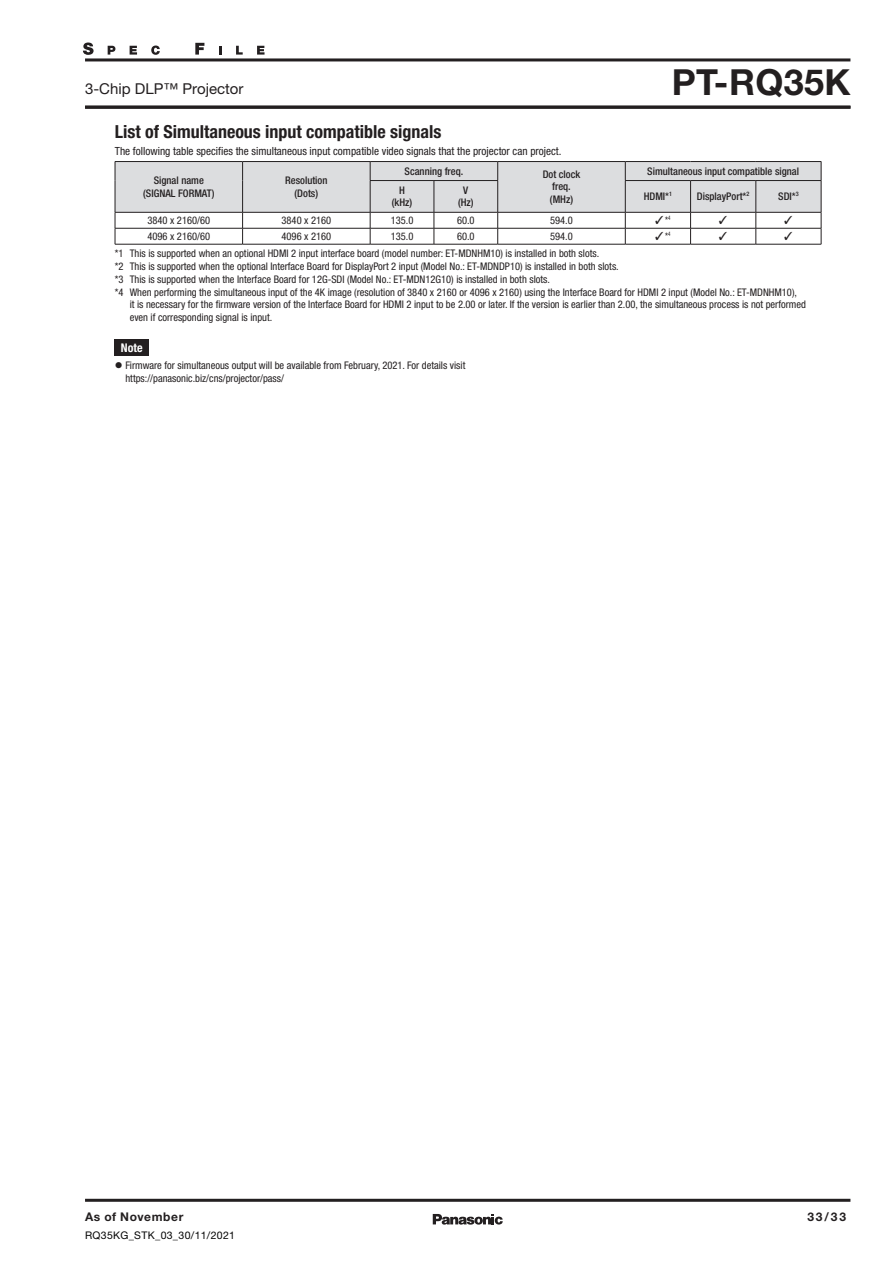
<style>
.page{position:relative;width:893px;height:1263px;background:#fff}
.page>*{position:absolute;margin:0;border:0;box-sizing:border-box;transform-origin:0 0}
.t1{font:700 36px "Helvetica Neue LT Std";letter-spacing:.01em;color:#231f20}
.t2{font:700 condensed 18px "Helvetica Neue LT Std";color:#231f20}
.t3{font:15px "Helvetica Neue LT Std";color:#231f20}
.t4{font:700 12px "Helvetica Neue LT Std";letter-spacing:.05em;color:#231f20}
.t5{font:700 condensed 12px "Helvetica Neue LT Std";color:#fff}
.t6{font:condensed 11.25px "Helvetica Neue LT Std";color:#231f20}
.t7{font:11.25px "MS P Gothic";color:#231f20}
.t8{font:condensed 10.5px/12.8px "Helvetica Neue LT Std";color:#231f20}
.t9{font:500 condensed 10.5px/12.8px "Helvetica Neue LT Std";color:#231f20;text-align:center}
.t10{font:10.5px "Helvetica Neue LT Std";letter-spacing:.03em;color:#030303}
.s1{font-family:"Helvetica Neue LT Std";font-stretch:condensed;font-size:10.5px}
</style>
<div class="page">
<hr style="left:625px;top:244px;width:66px;height:1px;background:#231f20">
<hr style="left:691px;top:244px;width:65px;height:1px;background:#231f20">
<hr style="left:115px;top:161px;width:128px;height:1px;background:#231f20">
<hr style="left:243px;top:161px;width:127px;height:1px;background:#231f20">
<hr style="left:370px;top:161px;width:64px;height:1px;background:#231f20">
<hr style="left:434px;top:161px;width:64px;height:1px;background:#231f20">
<hr style="left:498px;top:161px;width:127px;height:1px;background:#231f20">
<hr style="left:625px;top:161px;width:66px;height:1px;background:#231f20">
<hr style="left:691px;top:161px;width:65px;height:1px;background:#231f20">
<hr style="left:756px;top:161px;width:65px;height:1px;background:#231f20">
<svg style="left:115px;top:162px;width:707px;height:82px"></svg>
<hr style="left:625px;top:180px;width:66px;height:1px;background:#231f20">
<hr style="left:625px;top:181px;width:1px;height:31px;background:#231f20">
<hr style="left:691px;top:180px;width:65px;height:1px;background:#231f20">
<hr style="left:690px;top:181px;width:1px;height:31px;background:#231f20">
<hr style="left:756px;top:180px;width:65px;height:1px;background:#231f20">
<hr style="left:756px;top:181px;width:1px;height:31px;background:#231f20">
<hr style="left:821px;top:181px;width:1px;height:31px;background:#231f20">
<hr style="left:625px;top:212px;width:66px;height:1px;background:#231f20">
<hr style="left:691px;top:212px;width:65px;height:1px;background:#231f20">
<hr style="left:756px;top:212px;width:65px;height:1px;background:#231f20">
<hr style="left:115px;top:244px;width:128px;height:1px;background:#231f20">
<hr style="left:243px;top:244px;width:127px;height:1px;background:#231f20">
<hr style="left:370px;top:244px;width:64px;height:1px;background:#231f20">
<hr style="left:434px;top:244px;width:64px;height:1px;background:#231f20">
<hr style="left:498px;top:244px;width:127px;height:1px;background:#231f20">
<hr style="left:756px;top:244px;width:65px;height:1px;background:#231f20">
<div style="left:115px;top:340px;width:34px;height:16px;background:#231f20"></div>
<hr style="left:85px;top:1199px;width:765px;height:3px;background:#231f20">
<svg style="left:83px;top:43px;width:11px;height:12px"></svg>
<svg style="left:108px;top:46px;width:7px;height:9px"></svg>
<svg style="left:130px;top:46px;width:7px;height:9px"></svg>
<svg style="left:151px;top:46px;width:9px;height:9px"></svg>
<svg style="left:195px;top:43px;width:9px;height:12px"></svg>
<svg style="left:219px;top:46px;width:2px;height:9px"></svg>
<svg style="left:236px;top:46px;width:7px;height:9px"></svg>
<svg style="left:257px;top:46px;width:8px;height:9px"></svg>
<hr style="left:85px;top:58px;width:765px;height:3px;background:#231f20">
<hr style="left:85px;top:106px;width:765px;height:3px;background:#231f20">
<svg style="left:433px;top:1214px;width:70px;height:10px"></svg>
<h3 class="t3" style="left:85px;top:80px;width:160px">3-Chip DLP™ Projector</h3>
<h1 class="t1" style="left:672px;top:60px;width:180px">PT-RQ35K</h1>
<h2 class="t2" style="left:115px;top:121px;width:328px">List of Simultaneous input compatible signals</h2>
<p class="t6" style="left:115px;top:145px;width:448px">The following table specifies the simultaneous input compatible video signals that the projector can project.</p>
<p class="t9" style="left:143px;top:174px;width:73px">Signal name (SIGNAL FORMAT)</p>
<p class="t9" style="left:285px;top:174px;width:44px">Resolution (Dots)</p>
<p class="t9" style="left:405px;top:164px;width:60px">Scanning freq.</p>
<p class="t9" style="left:543px;top:167px;width:39px">Dot clock freq. (MHz)</p>
<p class="t9" style="left:647px;top:164px;width:153px">Simultaneous input compatible signal</p>
<p class="t9" style="left:392px;top:183px;width:22px">H (kHz)</p>
<p class="t9" style="left:458px;top:183px;width:17px">V (Hz)</p>
<p class="t9" style="left:644px;top:190px;width:30px">HDMI*<sup>1</sup></p>
<p class="t9" style="left:697px;top:190px;width:54px">DisplayPort*<sup>2</sup></p>
<p class="t9" style="left:778px;top:190px;width:22px">SDI*<sup>3</sup></p>
<p class="t8" style="left:147px;top:214px;width:64px">3840 x 2160/60</p>
<p class="t8" style="left:282px;top:214px;width:51px">3840 x 2160</p>
<p class="t8" style="left:391px;top:214px;width:24px">135.0</p>
<p class="t8" style="left:457px;top:214px;width:19px">60.0</p>
<p class="t8" style="left:550px;top:214px;width:24px">594.0</p>
<p class="t7" style="left:654px;top:215px;width:18px">✓<span class="s1">*</span><sup>4</sup></p>
<p class="t7" style="left:718px;top:215px;width:13px">✓</p>
<p class="t7" style="left:783px;top:215px;width:13px">✓</p>
<p class="t8" style="left:147px;top:230px;width:64px">4096 x 2160/60</p>
<p class="t8" style="left:282px;top:230px;width:51px">4096 x 2160</p>
<p class="t8" style="left:391px;top:230px;width:24px">135.0</p>
<p class="t8" style="left:457px;top:230px;width:19px">60.0</p>
<p class="t8" style="left:550px;top:230px;width:24px">594.0</p>
<p class="t7" style="left:654px;top:231px;width:18px">✓<span class="s1">*</span><sup>4</sup></p>
<p class="t7" style="left:718px;top:231px;width:13px">✓</p>
<p class="t7" style="left:783px;top:231px;width:13px">✓</p>
<p class="t8" style="left:115px;top:247px;width:486px">*1 This is supported when an optional HDMI 2 input interface board (model number: ET-MDNHM10) is installed in both slots.</p>
<p class="t8" style="left:115px;top:260px;width:505px">*2 This is supported when the optional Interface Board for DisplayPort 2 input (Model No.: ET-MDNDP10) is installed in both slots.</p>
<p class="t8" style="left:115px;top:273px;width:437px">*3 This is supported when the Interface Board for 12G-SDI (Model No.: ET‑MDN12G10) is installed in both slots.</p>
<p class="t8" style="left:115px;top:285px;width:684px">*4 When performing the simultaneous input of the 4K image (resolution of 3840 x 2160 or 4096 x 2160) using the Interface Board for HDMI 2 input (Model No.: ET-MDNHM10),</p>
<p class="t8" style="left:130px;top:298px;width:678px">it is necessary for the firmware version of the Interface Board for HDMI 2 input to be 2.00 or later. If the version is earlier than 2.00, the simultaneous process is not performed</p>
<p class="t8" style="left:130px;top:311px;width:144px">even if corresponding signal is input.</p>
<p class="t5" style="left:121px;top:340px;width:23px">Note</p>
<p class="t8" style="left:125px;top:359px;width:341px">Firmware for simultaneous output will be available from February, 2021. For details visit https://panasonic.biz/cns/projector/pass/</p>
<p class="t4" style="left:85px;top:1209px;width:100px">As of November</p>
<p class="t4" style="left:807px;top:1209px;width:40px">33/33</p>
<p class="t10" style="left:85px;top:1228px;width:152px">RQ35KG_STK_03_30/11/2021</p>
</div>
